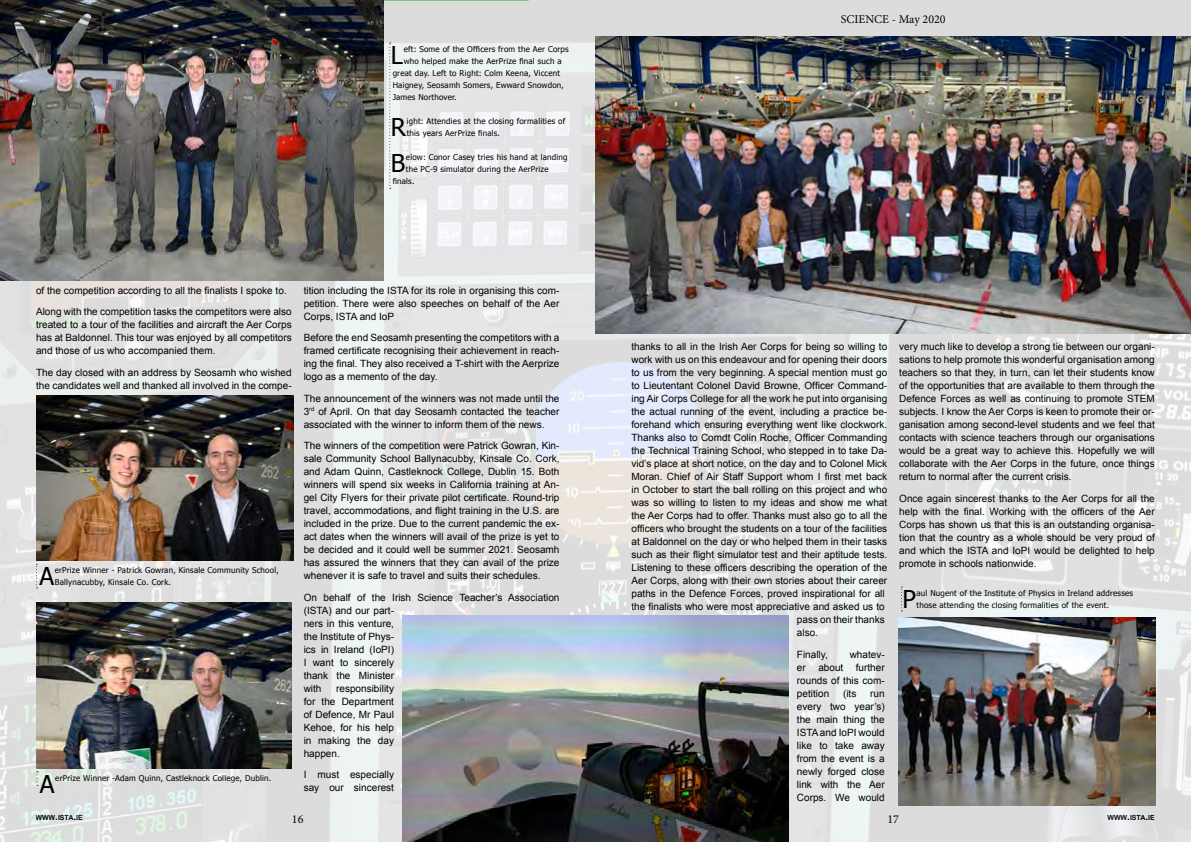
<style>
.page{position:relative;width:1191px;height:842px;background:#fff}
.page>*{position:absolute;margin:0;border:0;box-sizing:border-box;transform-origin:0 0}
.t1{font:24.5px "Tahoma";color:#000}
.t2{font:12px "Minion Pro";color:#000}
.t3{font:10px/13px "Arial";color:#000;text-align:justify}
.t4{font:8px/12px "Tahoma";letter-spacing:.025em;color:#000}
.t5{font:700 7px "Arial";color:#000}
.s1{font-size:10px}
</style>
<div class="page">
<img style="left:0;top:0;width:1191px;height:842px">
<hr style="left:5px;top:0;width:523px;height:1px;background:#3fa535">
<img style="left:402px;top:615px;width:387px;height:227px">
<img style="left:36px;top:395px;width:258px;height:166px">
<svg style="left:36px;top:564px;width:1px;height:24px"></svg>
<img style="left:36px;top:603px;width:256px;height:166px">
<svg style="left:36px;top:771px;width:2px;height:15px"></svg>
<img style="left:595px;top:36px;width:596px;height:298px">
<img style="left:0;top:0;width:384px;height:281px">
<svg style="left:389px;top:42px;width:2px;height:147px"></svg>
<img style="left:898px;top:618px;width:257px;height:188px">
<svg style="left:901px;top:586px;width:1px;height:25px"></svg>
<h1 class="t1" style="left:391px;top:39px;width:14px">L</h1>
<p class="t4" style="left:404px;top:43px;width:167px">eft: Some of the Officers from the Aer Corps</p>
<p class="t4" style="left:404px;top:55px;width:159px">who helped make the AerPrize final such a</p>
<p class="t4" style="left:393px;top:67px;width:169px">great day. Left to Right: Colm Keena, Viccent</p>
<p class="t4" style="left:393px;top:79px;width:173px">Haigney, Seosamh Somers, Ewward Snowdon,</p>
<p class="t4" style="left:393px;top:91px;width:65px">James Northover.</p>
<h1 class="t1" style="left:391px;top:111px;width:17px">R</h1>
<p class="t4" style="left:407px;top:115px;width:160px">ight: Attendies at the closing formalities of this years AerPrize finals.</p>
<h1 class="t1" style="left:391px;top:147px;width:16px">B</h1>
<p class="t4" style="left:406px;top:151px;width:163px">elow: Conor Casey tries his hand at landing</p>
<p class="t4" style="left:406px;top:163px;width:144px">the PC-9 simulator during the AerPrize</p>
<p class="t4" style="left:393px;top:175px;width:23px">finals.</p>
<p class="t3" style="left:36px;top:279px;width:257px;line-height:21.5px">of the competition according to all the finalists I spoke to.<br>Along with the competition tasks the competitors were also</p>
<p class="t3" style="left:36px;top:318px;width:257px">treated to a tour of the facilities and aircraft the Aer Corps has at Baldonnel. This tour was enjoyed by all competitors and those of us who accompanied them.</p>
<p class="t3" style="left:36px;top:366px;width:257px">The day closed with an address by Seosamh who wished the candidates well and thanked all involved in the compe-</p>
<h1 class="t1" style="left:39px;top:560px;width:16px">A</h1>
<p class="t4" style="left:55px;top:564px;width:226px">erPrize Winner - Patrick Gowran, Kinsale Community School,<br>Ballynacubby, Kinsale Co. Cork.</p>
<h1 class="t1" style="left:40px;top:767px;width:16px">A</h1>
<p class="t4" style="left:55px;top:771px;width:217px">erPrize Winner -Adam Quinn, Castleknock College, Dublin.</p>
<p class="t3" style="left:304px;top:284px;width:257px">tition including the ISTA for its role in organising this com&shy;petition. There were also speeches on behalf of the Aer Corps, ISTA and IoP</p>
<p class="t3" style="left:304px;top:331px;width:257px">Before the end Seosamh presenting the competitors with a framed certificate recognising their achievement in reach&shy;ing the final. They also received a T-shirt with the Aerprize logo as a memento of the day.</p>
<p class="t3" style="left:304px;top:392px;width:257px">The announcement of the winners was not made until the 3<sup>rd</sup> of April. On that day Seosamh contacted the teacher associated with the winner to inform them of the news.</p>
<p class="t3" style="left:304px;top:439px;width:257px">The winners of the competition were Patrick Gowran, Kin&shy;sale Community School Ballynacubby, Kinsale Co. Cork, and Adam Quinn, Castleknock College, Dublin 15. Both winners will spend six weeks in California training at An&shy;gel City Flyers for their private pilot certificate. Round-trip travel, accommodations, and flight training in the U.S. are included in the prize. Due to the current pandemic the ex&shy;act dates when the winners will avail of the prize is yet to be decided and it could well be summer 2021. Seosamh has assured the winners that they can avail of the prize whenever it is safe to travel and suits their schedules.</p>
<p class="t3" style="left:304px;top:591px;width:257px;text-align:left">On behalf of the Irish Science Teacher’s Association (ISTA) and our part-<br>ners in this venture,<br>the Institute of Phys-<br>ics in Ireland (IoPI)<br>I want to sincerely<br>thank the Minister<br>with</p>
<p class="t3" style="left:304px;top:682px;width:92px;text-indent:32px">responsibility for the Department of Defence, Mr Paul Kehoe, for his help in making the day happen.</p>
<p class="t3" style="left:304px;top:768px;width:92px">I must especially say our sincerest</p>
<p class="t2" style="left:841px;top:11px;width:106px">SCIENCE - May 2020</p>
<p class="t3" style="left:631px;top:340px;width:257px">thanks to all in the Irish Aer Corps for being so willing to</p>
<p class="t3" style="left:631px;top:353px;width:257px">work with us on this endeavour and for opening their doors</p>
<p class="t3" style="left:631px;top:366px;width:257px">to us from the very beginning. A special mention must go</p>
<p class="t3" style="left:631px;top:379px;width:257px">to Lieutentant Colonel David Browne, Officer Command-</p>
<p class="t3" style="left:631px;top:392px;width:257px">ing Air Corps College for all the work he put into organising</p>
<p class="t3" style="left:631px;top:405px;width:257px">the actual running of the event, including a practice be-</p>
<p class="t3" style="left:631px;top:418px;width:257px">forehand which ensuring everything went like clockwork.</p>
<p class="t3" style="left:631px;top:431px;width:257px">Thanks also to Comdt Colin Roche, Officer Commanding</p>
<p class="t3" style="left:631px;top:444px;width:257px">the Technical Training School, who stepped in to take Da-</p>
<p class="t3" style="left:631px;top:457px;width:257px">vid’s place at short notice, on the day and to Colonel Mick</p>
<p class="t3" style="left:631px;top:470px;width:257px">Moran. Chief of Air Staff Support whom I first met back</p>
<p class="t3" style="left:631px;top:483px;width:257px">in October to start the ball rolling on this project and who</p>
<p class="t3" style="left:631px;top:496px;width:257px">was so willing to listen to my ideas and show me what</p>
<p class="t3" style="left:631px;top:509px;width:257px">the Aer Corps had to offer. Thanks must also go to all the</p>
<p class="t3" style="left:631px;top:522px;width:257px">officers who brought the students on a tour of the facilities</p>
<p class="t3" style="left:631px;top:535px;width:257px">at Baldonnel on the day or who helped them in their tasks</p>
<p class="t3" style="left:631px;top:548px;width:257px">such as their flight simulator test and their aptitude tests.</p>
<p class="t3" style="left:631px;top:561px;width:257px">Listening to these officers describing the operation of the</p>
<p class="t3" style="left:631px;top:574px;width:257px">Aer Corps, along with their own stories about their career</p>
<p class="t3" style="left:631px;top:587px;width:255px">paths in the Defence Forces, proved inspirational for all</p>
<p class="t3" style="left:631px;top:600px;width:255px">the finalists who were most appreciative and asked us to</p>
<p class="t3" style="left:797px;top:613px;width:89px">pass on their thanks</p>
<p class="t3" style="left:797px;top:626px;width:23px">also.</p>
<p class="t3" style="left:797px;top:648px;width:32px">Finally,</p>
<p class="t3" style="left:797px;top:648px;width:89px;text-indent:53px">whatev&shy;er about further rounds of this com&shy;petition</p>
<p class="t3" style="left:843px;top:687px;width:15px">(its</p>
<p class="t3" style="left:797px;top:687px;width:89px;text-indent:73px">run every two year’s) the main thing the ISTA and IoPI would like to take away from the event is a newly forged close link with the Aer Corps. We would</p>
<p class="t3" style="left:899px;top:340px;width:257px">very much like to develop a strong tie between our organi&shy;sations to help promote this wonderful organisation among teachers so that they, in turn, can let their students know of the opportunities that are available to them through the Defence Forces as well as continuing to promote STEM subjects. I know the Aer Corps is keen to promote their or&shy;ganisation among second-level students and we feel that contacts with science teachers through our organisations would be a great way to achieve this. Hopefully we will collaborate with the Aer Corps in the future, once things return to normal after the current crisis.</p>
<p class="t3" style="left:899px;top:492px;width:257px">Once again sincerest thanks to the Aer Corps for all the help with the final. Working with the officers of the Aer Corps has shown us that this is an outstanding organisa&shy;tion that the country as a whole should be very proud of and which the ISTA and IoPI would be delighted to help promote in schools nationwide.</p>
<h1 class="t1" style="left:902px;top:583px;width:15px">P</h1>
<p class="t4" style="left:916px;top:587px;width:218px">aul Nugent of the Institute of Physics in Ireland addresses those attending the closing formalities of the event.</p>
<p class="t5" style="left:35px;top:813px;width:49px">WWW<span class="s1">.</span>ISTA<span class="s1">.</span>IE</p>
<p class="t2" style="left:292px;top:811px;width:13px">16</p>
<p class="t2" style="left:887px;top:811px;width:13px">17</p>
<p class="t5" style="left:1107px;top:813px;width:49px">WWW<span class="s1">.</span>ISTA<span class="s1">.</span>IE</p>
</div>
